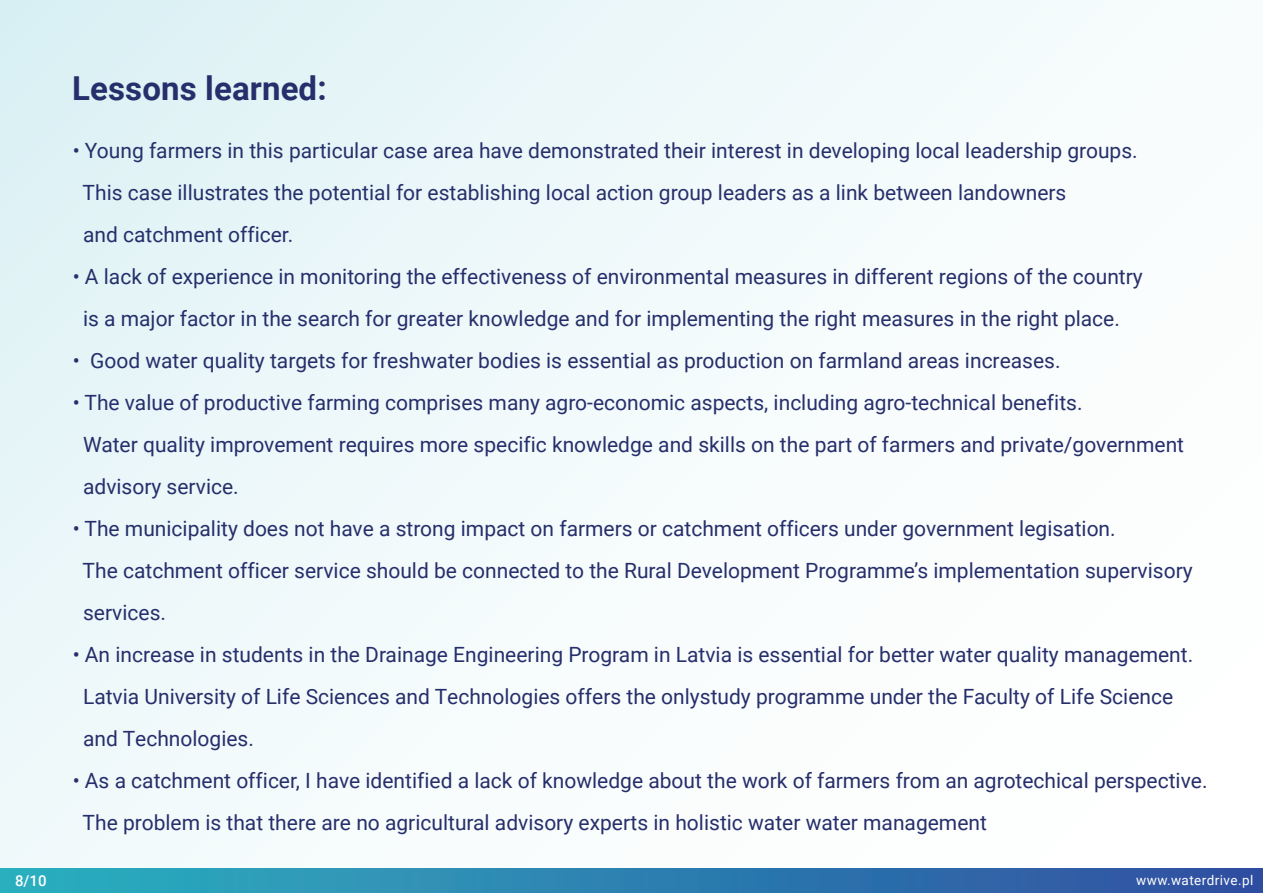
<style>
.page{position:relative;width:1263px;height:893px;background:#fff}
.page>*{position:absolute;margin:0;border:0;box-sizing:border-box;transform-origin:0 0}
.t1{font:700 33px "Roboto";letter-spacing:.005em;color:#262f6b}
.t2{font:21px/42px "Roboto";color:#262f6b}
.t3{font:500 15px "Roboto";color:#fff}
.t4{font:13.5px "Roboto";letter-spacing:.03em;color:#fff}
</style>
<div class="page">
<div style="left:0;top:0;width:1263px;height:893px;background:linear-gradient(to right,#e7f5f8,#fefffe)"></div>
<div style="left:0;top:868px;width:1263px;height:25px;background:linear-gradient(to right,#2bb2c0,#2f4ea1)"></div>
<h1 class="t1" style="left:72px;top:65px;width:256px">Lessons learned:</h1>
<p class="t2" style="left:83px;top:129px;width:1056px;text-indent:-10px">• Young farmers in this particular case area have demonstrated their interest in developing local leadership groups.<br>This case illustrates the potential for establishing local action group leaders as a link between landowners<br>and catchment officer.</p>
<p class="t2" style="left:73px;top:255px;width:1072px;text-align:center">• A lack of experience in monitoring the effectiveness of environmental measures in different regions of the country is a major factor in the search for greater knowledge and for implementing the right measures in the right place.</p>
<p class="t2" style="left:73px;top:339px;width:989px">• Good water quality targets for freshwater bodies is essential as production on farmland areas increases.</p>
<p class="t2" style="left:83px;top:381px;width:1102px;text-indent:-10px">• The value of productive farming comprises many agro-economic aspects, including agro-technical benefits.<br>Water quality improvement requires more specific knowledge and skills on the part of farmers and private/government advisory service.</p>
<p class="t2" style="left:83px;top:507px;width:1111px;text-indent:-10px">• The municipality does not have a strong impact on farmers or catchment officers under government legisation.<br>The catchment officer service should be connected to the Rural Development Programme’s implementation supervisory services.</p>
<p class="t2" style="left:83px;top:633px;width:1112px;text-indent:-10px">• An increase in students in the Drainage Engineering Program in Latvia is essential for better water quality management.<br>Latvia University of Life Sciences and Technologies offers the onlystudy programme under the Faculty of Life Science and Technologies.</p>
<p class="t2" style="left:83px;top:759px;width:1126px;text-indent:-10px">• As a catchment officer, I have identified a lack of knowledge about the work of farmers from an agrotechical perspective.<br>The problem is that there are no agricultural advisory experts in holistic water water management</p>
<p class="t3" style="left:15px;top:870px;width:33px">8/10</p>
<p class="t4" style="left:1136px;top:871px;width:119px">www.waterdrive.pl</p>
</div>
